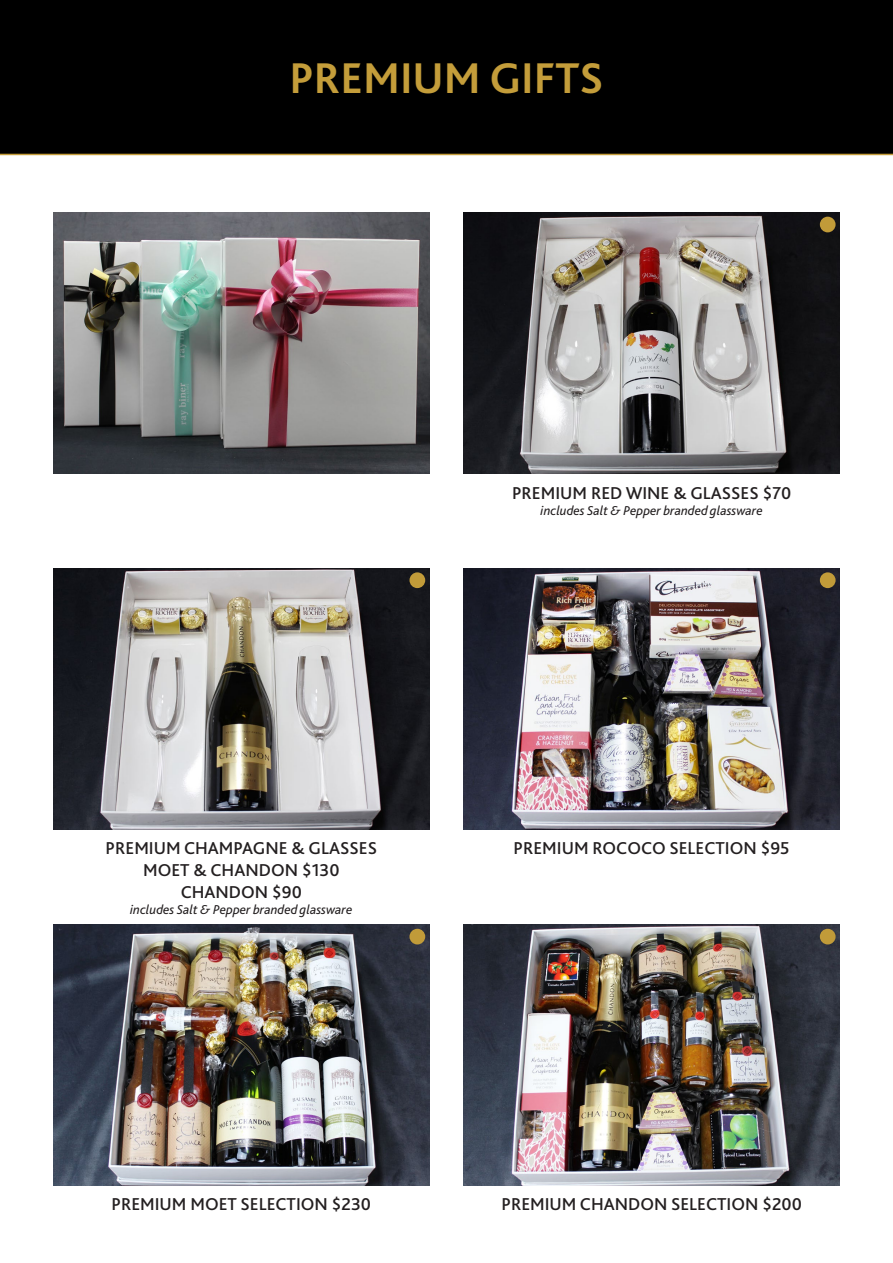
<style>
.page{position:relative;width:893px;height:1263px;background:#fff}
.page>*{position:absolute;margin:0;border:0;box-sizing:border-box;transform-origin:0 0}
.t1{font:700 45px "Bliss 2";color:#c49d3a}
.t2{font:500 18px "Bliss 2";color:#231f20}
.t3{font:italic 13.5px "Bliss 2";color:#231f20}
</style>
<div class="page">
<div style="left:0;top:0;width:893px;height:155px;background:#000"></div>
<img style="left:53px;top:212px;width:376px;height:261px">
<img style="left:463px;top:212px;width:377px;height:261px">
<img style="left:53px;top:568px;width:376px;height:261px">
<img style="left:463px;top:568px;width:377px;height:261px">
<img style="left:53px;top:924px;width:376px;height:261px">
<img style="left:463px;top:924px;width:377px;height:261px">
<div style="left:820px;top:217px;width:16px;height:15px;background:#c19b39;border-radius:50%"></div>
<div style="left:820px;top:572px;width:16px;height:16px;background:#c19b39;border-radius:50%"></div>
<div style="left:409px;top:572px;width:16px;height:16px;background:#c19b39;border-radius:50%"></div>
<div style="left:409px;top:929px;width:16px;height:15px;background:#c19b39;border-radius:50%"></div>
<div style="left:820px;top:929px;width:16px;height:15px;background:#c19b39;border-radius:50%"></div>
<p class="t1" style="left:289px;top:50px;width:316px">PREMIUM GIFTS</p>
<p class="t2" style="left:106px;top:837px;width:273px">PREMIUM CHAMPAGNE &amp; GLASSES</p>
<p class="t2" style="left:143px;top:859px;width:198px">MOET &amp; CHANDON $130</p>
<p class="t2" style="left:181px;top:881px;width:123px">CHANDON $90</p>
<p class="t3" style="left:130px;top:901px;width:224px">includes Salt &amp; Pepper branded glassware</p>
<p class="t2" style="left:512px;top:482px;width:281px">PREMIUM RED WINE &amp; GLASSES $70</p>
<p class="t3" style="left:541px;top:503px;width:224px">includes Salt &amp; Pepper branded glassware</p>
<p class="t2" style="left:514px;top:837px;width:278px">PREMIUM ROCOCO SELECTION $95</p>
<p class="t2" style="left:111px;top:1193px;width:261px">PREMIUM MOET SELECTION $230</p>
<p class="t2" style="left:501px;top:1193px;width:302px">PREMIUM CHANDON SELECTION $200</p>
</div>
